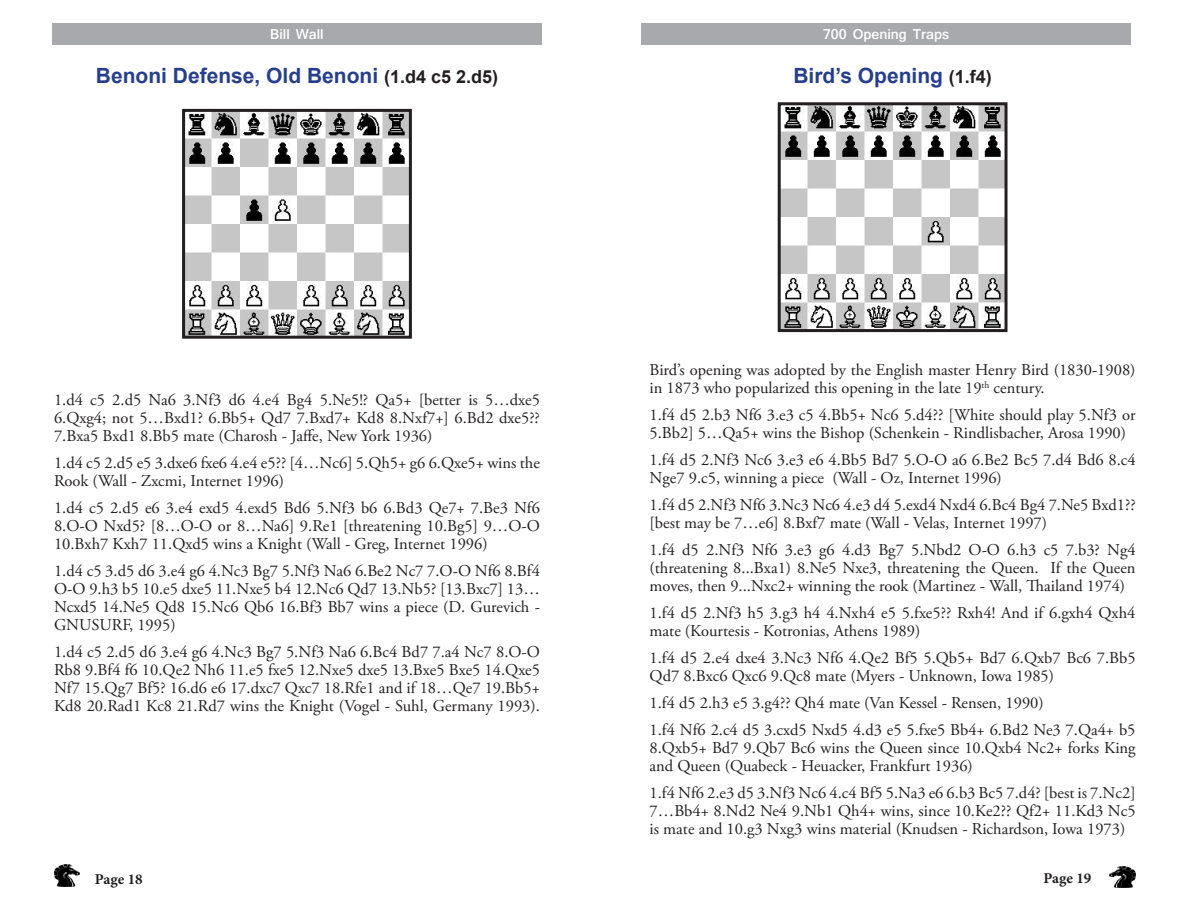
<style>
.page{position:relative;width:1188px;height:918px;background:#fff}
.page>*{position:absolute;margin:0;border:0;box-sizing:border-box;transform-origin:0 0}
.Sub_Headers{font:700 21px "Arial";color:#253f8e}
.Body_Text{font:16.5px/18px "Adobe Garamond Pro";color:#231f20;text-align:justify}
.t1{font:700 15px "Shruti";color:#fff}
.t2{font:700 15px "Minion Pro";color:#231f20}
.s1{font-size:18px;color:#231f20}
</style>
<div class="page">
<img style="left:54px;top:865px;width:26px;height:21px">
<img style="left:1110px;top:866px;width:26px;height:22px">
<div style="left:642px;top:24px;width:489px;height:21px;background:#a8a9ad"></div>
<div style="left:52px;top:24px;width:490px;height:21px;background:#a8a9ad"></div>
<img style="left:186px;top:113px;width:222px;height:222px">
<div style="left:182px;top:109px;width:230px;height:230px;border:3px solid #231f20"></div>
<img style="left:782px;top:106px;width:222px;height:222px">
<div style="left:778px;top:102px;width:230px;height:230px;border:3px solid #231f20"></div>
<p class="t1" style="left:270px;top:25px;width:55px">Bill Wall</p>
<p class="t1" style="left:823px;top:25px;width:128px">700 Opening Traps</p>
<p class="Sub_Headers" style="left:96px;top:61px;width:404px">Benoni Defense, Old Benoni <span class="s1">(1.d4 c5 2.d5)</span></p>
<p class="Sub_Headers" style="left:793px;top:61px;width:200px">Bird’s Opening <span class="s1">(1.f4)</span></p>
<p class="Body_Text" style="left:54px;top:392px;width:488px">1.d4 c5 2.d5 Na6 3.Nf3 d6 4.e4 Bg4 5.Ne5!? Qa5+ [better is 5…dxe5<br>6.Qxg4; not 5…Bxd1? 6.Bb5+ Qd7 7.Bxd7+ Kd8 8.Nxf7+] 6.Bd2 dxe5??<br>7.Bxa5 Bxd1 8.Bb5 mate (Charosh - Jaffe, New York 1936)</p>
<p class="Body_Text" style="left:54px;top:455px;width:487px">1.d4 c5 2.d5 e5 3.dxe6 fxe6 4.e4 e5?? [4…Nc6] 5.Qh5+ g6 6.Qxe5+ wins the<br>Rook (Wall - Zxcmi, Internet 1996)</p>
<p class="Body_Text" style="left:54px;top:500px;width:487px">1.d4 c5 2.d5 e6 3.e4 exd5 4.exd5 Bd6 5.Nf3 b6 6.Bd3 Qe7+ 7.Be3 Nf6<br>8.O-O Nxd5? [8…O-O or 8…Na6] 9.Re1 [threatening 10.Bg5] 9…O-O 10.Bxh7 Kxh7 11.Qxd5 wins a Knight (Wall - Greg, Internet 1996)</p>
<p class="Body_Text" style="left:54px;top:563px;width:488px">1.d4 c5 3.d5 d6 3.e4 g6 4.Nc3 Bg7 5.Nf3 Na6 6.Be2 Nc7 7.O-O Nf6 8.Bf4<br>O-O 9.h3 b5 10.e5 dxe5 11.Nxe5 b4 12.Nc6 Qd7 13.Nb5? [13.Bxc7] 13… Ncxd5 14.Ne5 Qd8 15.Nc6 Qb6 16.Bf3 Bb7 wins a piece (D. Gurevich - GNUSURF, 1995)</p>
<p class="Body_Text" style="left:54px;top:644px;width:488px">1.d4 c5 2.d5 d6 3.e4 g6 4.Nc3 Bg7 5.Nf3 Na6 6.Bc4 Bd7 7.a4 Nc7 8.O-O Rb8 9.Bf4 f6 10.Qe2 Nh6 11.e5 fxe5 12.Nxe5 dxe5 13.Bxe5 Bxe5 14.Qxe5<br>Nf7 15.Qg7 Bf5? 16.d6 e6 17.dxc7 Qxc7 18.Rfe1 and if 18…Qe7 19.Bb5+ Kd8 20.Rad1 Kc8 21.Rd7 wins the Knight (Vogel - Suhl, Germany 1993).</p>
<p class="Body_Text" style="left:650px;top:362px;width:487px">Bird’s opening was adopted by the English master Henry Bird (1830-1908) in 1873 who popularized this opening in the late 19<sup>th</sup> century.</p>
<p class="Body_Text" style="left:650px;top:407px;width:487px">1.f4 d5 2.b3 Nf6 3.e3 c5 4.Bb5+ Nc6 5.d4?? [White should play 5.Nf3 or<br>5.Bb2] 5…Qa5+ wins the Bishop (Schenkein - Rindlisbacher, Arosa 1990)</p>
<p class="Body_Text" style="left:650px;top:452px;width:488px">1.f4 d5 2.Nf3 Nc6 3.e3 e6 4.Bb5 Bd7 5.O-O a6 6.Be2 Bc5 7.d4 Bd6 8.c4<br>Nge7 9.c5, winning a piece (Wall - Oz, Internet 1996)</p>
<p class="Body_Text" style="left:650px;top:497px;width:488px">1.f4 d5 2.Nf3 Nf6 3.Nc3 Nc6 4.e3 d4 5.exd4 Nxd4 6.Bc4 Bg4 7.Ne5 Bxd1?? [best may be 7…e6] 8.Bxf7 mate (Wall - Velas, Internet 1997)</p>
<p class="Body_Text" style="left:650px;top:542px;width:488px">1.f4 d5 2.Nf3 Nf6 3.e3 g6 4.d3 Bg7 5.Nbd2 O-O 6.h3 c5 7.b3? Ng4 (threatening 8...Bxa1) 8.Ne5 Nxe3, threatening the Queen. If the Queen moves, then 9...Nxc2+ winning the rook (Martinez - Wall, Thailand 1974)</p>
<p class="Body_Text" style="left:650px;top:605px;width:487px">1.f4 d5 2.Nf3 h5 3.g3 h4 4.Nxh4 e5 5.fxe5?? Rxh4! And if 6.gxh4 Qxh4 mate (Kourtesis - Kotronias, Athens 1989)</p>
<p class="Body_Text" style="left:650px;top:650px;width:488px">1.f4 d5 2.e4 dxe4 3.Nc3 Nf6 4.Qe2 Bf5 5.Qb5+ Bd7 6.Qxb7 Bc6 7.Bb5<br>Qd7 8.Bxc6 Qxc6 9.Qc8 mate (Myers - Unknown, Iowa 1985)</p>
<p class="Body_Text" style="left:650px;top:695px;width:396px">1.f4 d5 2.h3 e5 3.g4?? Qh4 mate (Van Kessel - Rensen, 1990)</p>
<p class="Body_Text" style="left:650px;top:722px;width:488px">1.f4 Nf6 2.c4 d5 3.cxd5 Nxd5 4.d3 e5 5.fxe5 Bb4+ 6.Bd2 Ne3 7.Qa4+ b5<br>8.Qxb5+ Bd7 9.Qb7 Bc6 wins the Queen since 10.Qxb4 Nc2+ forks King and Queen (Quabeck - Heuacker, Frankfurt 1936)</p>
<p class="Body_Text" style="left:650px;top:785px;width:488px">1.f4 Nf6 2.e3 d5 3.Nf3 Nc6 4.c4 Bf5 5.Na3 e6 6.b3 Bc5 7.d4? [best is 7.Nc2] 7…Bb4+ 8.Nd2 Ne4 9.Nb1 Qh4+ wins, since 10.Ke2?? Qf2+ 11.Kd3 Nc5 is mate and 10.g3 Nxg3 wins material (Knudsen - Richardson, Iowa 1973)</p>
<p class="t2" style="left:95px;top:869px;width:49px">Page 18</p>
<p class="t2" style="left:1044px;top:868px;width:49px">Page 19</p>
</div>
